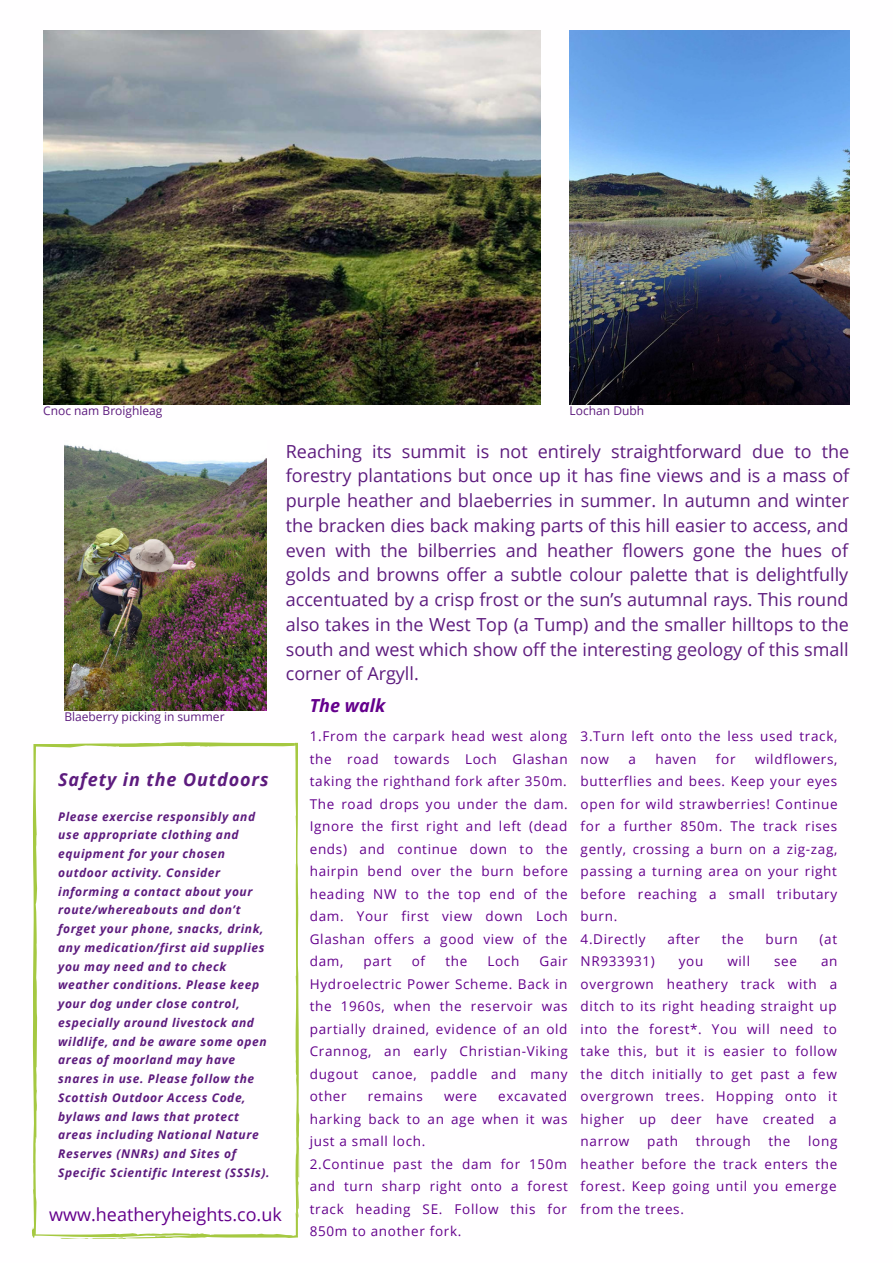
<style>
.page{position:relative;width:893px;height:1264px;background:#fff}
.page>*{position:absolute;margin:0;border:0;box-sizing:border-box;transform-origin:0 0}
.t1{font:18px/24.8px "Open Sans";color:#5d1b7e;text-align:justify}
.t2{font:18px "Open Sans";color:#64008c}
.t3{font:italic 700 18px "Open Sans";letter-spacing:.05em;color:#5d1b7e}
.t4{font:italic 700 18px "Open Sans";color:#64008c}
.t5{font:13.5px/22.5px "Open Sans";letter-spacing:.05em;color:#64008c;text-align:justify}
.t6{font:italic 700 12px/18.8px "Open Sans";letter-spacing:.05em;color:#5d1b7e}
.t7{font:12px "Open Sans";color:#5d1b7e}
</style>
<div class="page">
<svg style="left:32px;top:742px;width:267px;height:497px"></svg>
<img style="left:64px;top:445px;width:203px;height:265px">
<img style="left:43px;top:31px;width:497px;height:373px">
<img style="left:569px;top:31px;width:280px;height:373px">
<p class="t7" style="left:43px;top:402px;width:121px">Cnoc nam Broighleag</p>
<p class="t7" style="left:569px;top:402px;width:76px">Lochan Dubh</p>
<p class="t1" style="left:286px;top:438px;width:565px">Reaching its summit is not entirely straightforward due to the forestry plantations but once up it has fine views and is a mass of purple heather and blaeberries in summer. In autumn and winter the bracken dies back making parts of this hill easier to access, and even with the bilberries and heather flowers gone the hues of golds and browns offer a subtle colour palette that is delightfully accentuated by a crisp frost or the sun’s autumnal rays. This round also takes in the West Top (a Tump) and the smaller hilltops to the south and west which show off the interesting geology of this small corner of Argyll.</p>
<p class="t7" style="left:64px;top:707px;width:162px">Blaeberry picking in summer</p>
<h1 class="t3" style="left:58px;top:766px;width:212px">Safety in the Outdoors</h1>
<p class="t6" style="left:58px;top:806px;width:213px">Please exercise responsibly and use appropriate clothing and equipment for your chosen outdoor activity. Consider informing a contact about your route/whereabouts and don’t forget your phone, snacks, drink, any medication/first aid supplies you may need and to check weather conditions. Please keep your dog under close control, especially around livestock and wildlife, and be aware some open areas of moorland may have snares in use. Please follow the<br>Scottish Outdoor Access Code, bylaws and laws that protect areas including National Nature<br>Reserves (NNRs) and Sites of<br>Specific Scientific Interest (SSSIs).</p>
<h1 class="t2" style="left:49px;top:1201px;width:234px">www.heatheryheights.co.uk</h1>
<h1 class="t4" style="left:310px;top:693px;width:77px">The walk</h1>
<p class="t5" style="left:310px;top:724px;width:260px">1.From the carpark head west along the road towards Loch Glashan taking the righthand fork after 350m.<br>The road drops you under the dam.<br>Ignore the first right and left (dead ends) and continue down to the hairpin bend over the burn before heading NW to the top end of the dam. Your first view down Loch Glashan offers a good view of the dam,</p>
<p class="t5" style="left:363px;top:949px;width:30px">part</p>
<p class="t5" style="left:412px;top:949px;width:15px">of</p>
<p class="t5" style="left:445px;top:949px;width:23px">the</p>
<p class="t5" style="left:487px;top:949px;width:33px">Loch</p>
<p class="t5" style="left:310px;top:949px;width:259px;text-indent:230px">Gair Hydroelectric Power Scheme. Back in the 1960s, when the reservoir was partially drained, evidence of an old Crannog, an early Christian-Viking dugout canoe, paddle and many other</p>
<p class="t5" style="left:310px;top:1084px;width:260px;text-align:left;text-indent:188px">excavated harking back to an age when it was just a small loch.<br>2.Continue past the dam for 150m and turn sharp right onto a forest track heading SE. Follow this for<br>850m to another fork.</p>
<p class="t5" style="left:367px;top:1084px;width:57px">remains</p>
<p class="t5" style="left:444px;top:1084px;width:35px">were</p>
<p class="t5" style="left:580px;top:724px;width:258px">3.Turn left onto the less used track, now</p>
<p class="t5" style="left:580px;top:747px;width:258px;text-align:left;text-indent:174px">wildflowers, butterflies and bees. Keep your eyes open for wild strawberries! Continue for a further 850m. The track rises gently, crossing a burn on a zig-zag, passing a turning area on your right before reaching a small tributary burn.<br>4.Directly</p>
<p class="t5" style="left:628px;top:747px;width:9px">a</p>
<p class="t5" style="left:655px;top:747px;width:43px">haven</p>
<p class="t5" style="left:716px;top:747px;width:21px">for</p>
<p class="t5" style="left:667px;top:927px;width:34px">after</p>
<p class="t5" style="left:721px;top:927px;width:23px">the</p>
<p class="t5" style="left:765px;top:927px;width:34px">burn</p>
<p class="t5" style="left:819px;top:927px;width:19px">(at</p>
<p class="t5" style="left:580px;top:949px;width:76px">NR933931)</p>
<p class="t5" style="left:678px;top:949px;width:26px">you</p>
<p class="t5" style="left:727px;top:949px;width:24px">will</p>
<p class="t5" style="left:774px;top:949px;width:24px">see</p>
<p class="t5" style="left:580px;top:949px;width:258px;text-indent:240px">an overgrown heathery track with a ditch to its right heading straight up into the forest*. You will need to take this, but it is easier to follow the ditch initially to get past a few overgrown trees. Hopping onto it higher up deer have created a narrow</p>
<p class="t5" style="left:580px;top:1129px;width:258px;text-indent:227px">long heather before the track enters the forest. Keep going until you emerge from the trees.</p>
<p class="t5" style="left:647px;top:1129px;width:32px">path</p>
<p class="t5" style="left:695px;top:1129px;width:56px">through</p>
<p class="t5" style="left:768px;top:1129px;width:23px">the</p>
</div>
